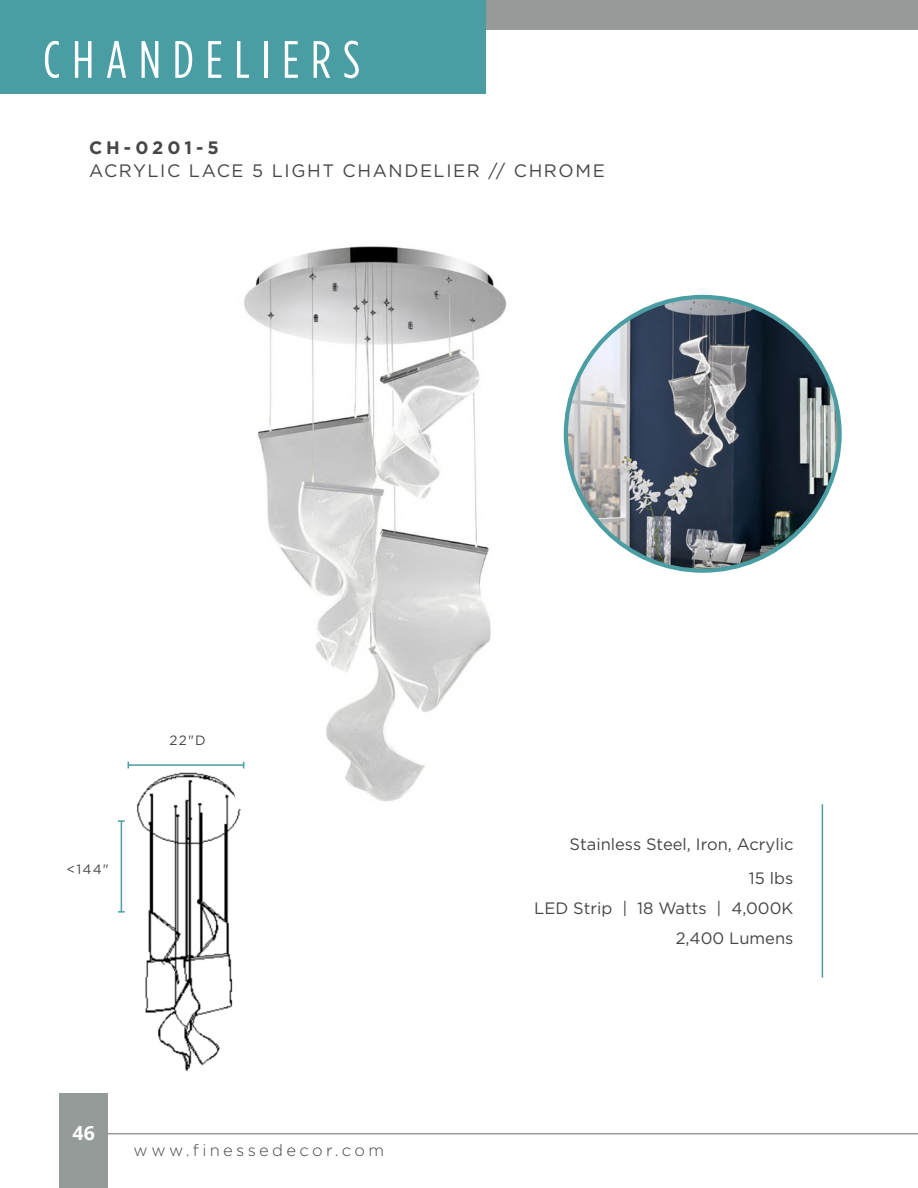
<style>
.page{position:relative;width:918px;height:1188px;background:#fff}
.page>*{position:absolute;margin:0;border:0;box-sizing:border-box;transform-origin:0 0}
.t1{font:52.5px "Gotham Condensed";letter-spacing:.22em;color:#fff}
.t2{font:700 19.5px "Open Sans";color:#fff}
.t3{font:18px "Gotham";letter-spacing:.09em;color:#464646}
.t4{font:700 18px "Gotham";letter-spacing:.22em;color:#464646}
.t5{font:16.5px "Gotham";color:#464646}
.t6{font:300 16.5px "Gotham";letter-spacing:.205em;color:#464646}
.t7{font:13.5px "Gotham";color:#464646}
</style>
<div class="page">
<div style="left:59px;top:1093px;width:49px;height:95px;background:#959b99"></div>
<hr style="left:101px;top:1133px;width:817px;height:1px;background:#959b99">
<div style="left:0;top:0;width:918px;height:30px;background:#979a99"></div>
<div style="left:0;top:0;width:486px;height:94px;background:#4a9ea3"></div>
<hr style="left:822px;top:804px;width:1px;height:174px;background:#4a9ea3">
<img style="left:137px;top:772px;width:104px;height:300px">
<img style="left:235px;top:246px;width:272px;height:563px">
<hr style="left:128px;top:764px;width:116px;height:2px;background:#4a9ea3">
<hr style="left:121px;top:821px;width:1px;height:91px;background:#4a9ea3">
<svg style="left:118px;top:820px;width:7px;height:2px"></svg>
<svg style="left:118px;top:911px;width:7px;height:2px"></svg>
<img style="left:567px;top:298px;width:273px;height:273px">
<h1 class="t1" style="left:43px;top:31px;width:319px">CHANDELIERS</h1>
<p class="t4" style="left:89px;top:135px;width:131px">CH-0201-5</p>
<p class="t3" style="left:89px;top:159px;width:517px">ACRYLIC LACE 5 LIGHT CHANDELIER // CHROME</p>
<p class="t7" style="left:67px;top:861px;width:44px">&lt;144"</p>
<p class="t7" style="left:170px;top:732px;width:38px">22"D</p>
<p class="t2" style="left:73px;top:1119px;width:24px">46</p>
<p class="t6" style="left:134px;top:1139px;width:252px">www.finessedecor.com</p>
<p class="t5" style="left:570px;top:833px;width:225px">Stainless Steel, Iron, Acrylic</p>
<p class="t5" style="left:749px;top:868px;width:46px">15 lbs</p>
<p class="t5" style="left:534px;top:898px;width:261px">LED Strip | 18 Watts | 4,000K</p>
<p class="t5" style="left:676px;top:928px;width:119px">2,400 Lumens</p>
</div>
